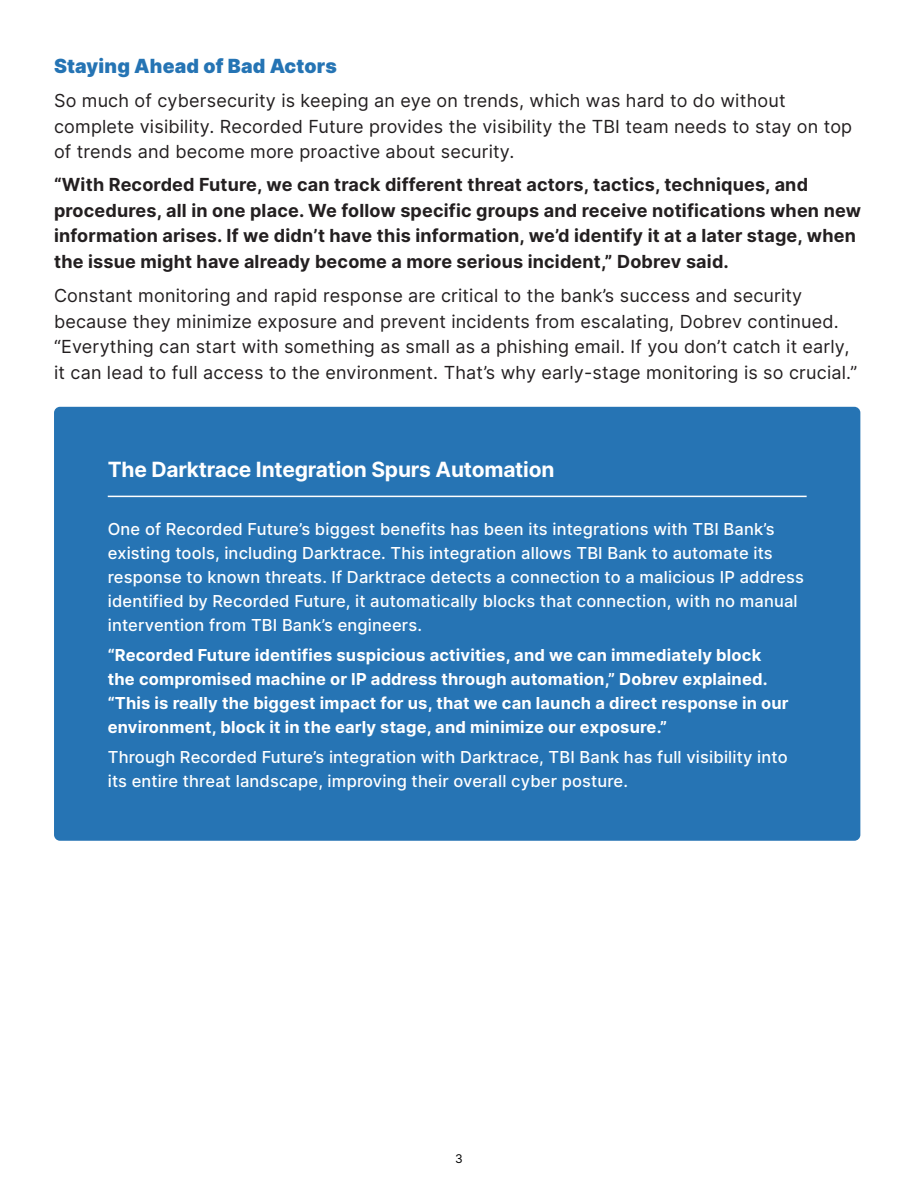
<style>
.page{position:relative;width:918px;height:1188px;background:#fff}
.page>*{position:absolute;margin:0;border:0;box-sizing:border-box;transform-origin:0 0}
.t1{font:700 21px "Inter";letter-spacing:-.01em;color:#fff}
.t2{font:900 19.5px "Inter";letter-spacing:.01em;color:#2574b4}
.t3{font:18px/25.5px "Inter";letter-spacing:.01em;color:#231f20}
.t4{font:700 18px/25.5px "Inter";letter-spacing:.01em;color:#231f20}
.t5{font:500 16.5px/24px "Inter";letter-spacing:.01em;color:#fff}
.t6{font:700 16.5px/24px "Inter";letter-spacing:.01em;color:#fff}
.t7{font:12px "Inter";color:#000}
</style>
<div class="page">
<div style="left:54px;top:407px;width:806px;height:434px;background:#2674b4;border-radius:6px"></div>
<hr style="left:108px;top:496px;width:699px;height:1px;background:#fff">
<p class="t2" style="left:54px;top:51px;width:285px">Staying Ahead of Bad Actors</p>
<p class="t3" style="left:54px;top:88px;width:800px">So much of cybersecurity is keeping an eye on trends, which was hard to do without complete visibility. Recorded Future provides the visibility the TBI team needs to stay on top of trends and become more proactive about security.</p>
<p class="t4" style="left:54px;top:172px;width:809px">“With Recorded Future, we can track different threat actors, tactics, techniques, and procedures, all in one place. We follow specific groups and receive notifications when new information arises. If we didn’t have this information, we’d identify it at a later stage, when the issue might have already become a more serious incident,” Dobrev said.</p>
<p class="t3" style="left:54px;top:283px;width:805px">Constant monitoring and rapid response are critical to the bank’s success and security because they minimize exposure and prevent incidents from escalating, Dobrev continued. “Everything can start with something as small as a phishing email. If you don’t catch it early, it can lead to full access to the environment. That’s why early-stage monitoring is so crucial.”</p>
<p class="t1" style="left:108px;top:455px;width:448px">The Darktrace Integration Spurs Automation</p>
<p class="t5" style="left:108px;top:517px;width:698px">One of Recorded Future’s biggest benefits has been its integrations with TBI Bank’s existing tools, including Darktrace. This integration allows TBI Bank to automate its response to known threats. If Darktrace detects a connection to a malicious IP address identified by Recorded Future, it automatically blocks that connection, with no manual intervention from TBI Bank’s engineers.</p>
<p class="t6" style="left:108px;top:643px;width:682px">“Recorded Future identifies suspicious activities, and we can immediately block the compromised machine or IP address through automation,” Dobrev explained. “This is really the biggest impact for us, that we can launch a direct response in our environment, block it in the early stage, and minimize our exposure.”</p>
<p class="t5" style="left:108px;top:745px;width:681px">Through Recorded Future’s integration with Darktrace, TBI Bank has full visibility into its entire threat landscape, improving their overall cyber posture.</p>
<p class="t7" style="left:455px;top:1150px;width:9px">3</p>
</div>
